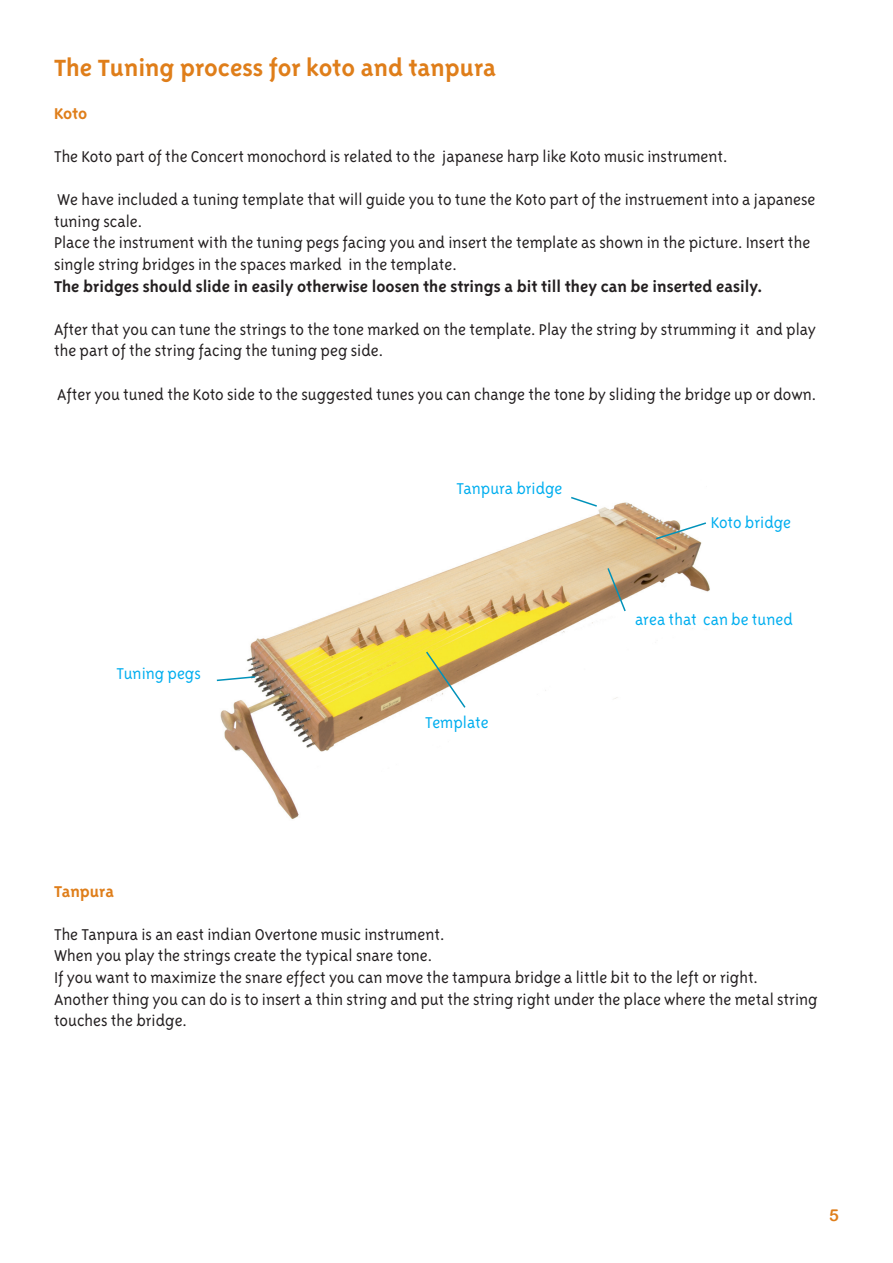
<style>
.page{position:relative;width:893px;height:1263px;background:#fff}
.page>*{position:absolute;margin:0;border:0;box-sizing:border-box;transform-origin:0 0}
.t1{font:27px "Triplex Sans Bold Lin";color:#df7e1a}
.t2{font:18px/21.6px "Triplex Sans Light Lin";color:#231f20}
.t3{font:18px "Triplex Sans Bold Lin";color:#231f20}
.t4{font:18px "Triplex Sans Light Lin";color:#00aeef}
.t5{font:18px "Triplex Sans Bold Lin";color:#df7e1a}
.t6{font:16.5px "Arial Rounded MT Bold";color:#df7e1a}
</style>
<div class="page">
<img style="left:220px;top:502px;width:490px;height:317px">
<svg style="left:606px;top:566px;width:21px;height:47px"></svg>
<svg style="left:569px;top:496px;width:30px;height:12px"></svg>
<svg style="left:654px;top:521px;width:54px;height:19px"></svg>
<svg style="left:425px;top:650px;width:42px;height:59px"></svg>
<svg style="left:216px;top:675px;width:41px;height:7px"></svg>
<h1 class="t1" style="left:54px;top:52px;width:444px">The Tuning process for koto and tanpura</h1>
<p class="t5" style="left:54px;top:103px;width:35px">Koto</p>
<p class="t2" style="left:54px;top:146px;width:675px">The Koto part of the Concert monochord is related to the japanese harp like Koto music instrument.</p>
<p class="t2" style="left:54px;top:189px;width:763px">We have included a tuning template that will guide you to tune the Koto part of the instruement into a japanese tuning scale.<br>Place the instrument with the tuning pegs facing you and insert the template as shown in the picture. Insert the single string bridges in the spaces marked in the template.</p>
<p class="t3" style="left:54px;top:276px;width:710px">The bridges should slide in easily otherwise loosen the strings a bit till they can be inserted easily.</p>
<p class="t2" style="left:54px;top:318px;width:764px">After that you can tune the strings to the tone marked on the template. Play the string by strumming it and play the part of the string facing the tuning peg side.</p>
<p class="t2" style="left:57px;top:383px;width:760px">After you tuned the Koto side to the suggested tunes you can change the tone by sliding the bridge up or down.</p>
<p class="t4" style="left:117px;top:663px;width:86px">Tuning pegs</p>
<p class="t4" style="left:456px;top:479px;width:108px">Tanpura bridge</p>
<p class="t4" style="left:425px;top:713px;width:65px">Template</p>
<p class="t4" style="left:711px;top:513px;width:82px">Koto bridge</p>
<p class="t4" style="left:635px;top:610px;width:159px">area that can be tuned</p>
<p class="t5" style="left:54px;top:881px;width:62px">Tanpura</p>
<p class="t2" style="left:54px;top:923px;width:765px">The Tanpura is an east indian Overtone music instrument.<br>When you play the strings create the typical snare tone.<br>If you want to maximize the snare effect you can move the tampura bridge a little bit to the left or right.<br>Another thing you can do is to insert a thin string and put the string right under the place where the metal string touches the bridge.</p>
<p class="t6" style="left:829px;top:1205px;width:11px">5</p>
</div>
